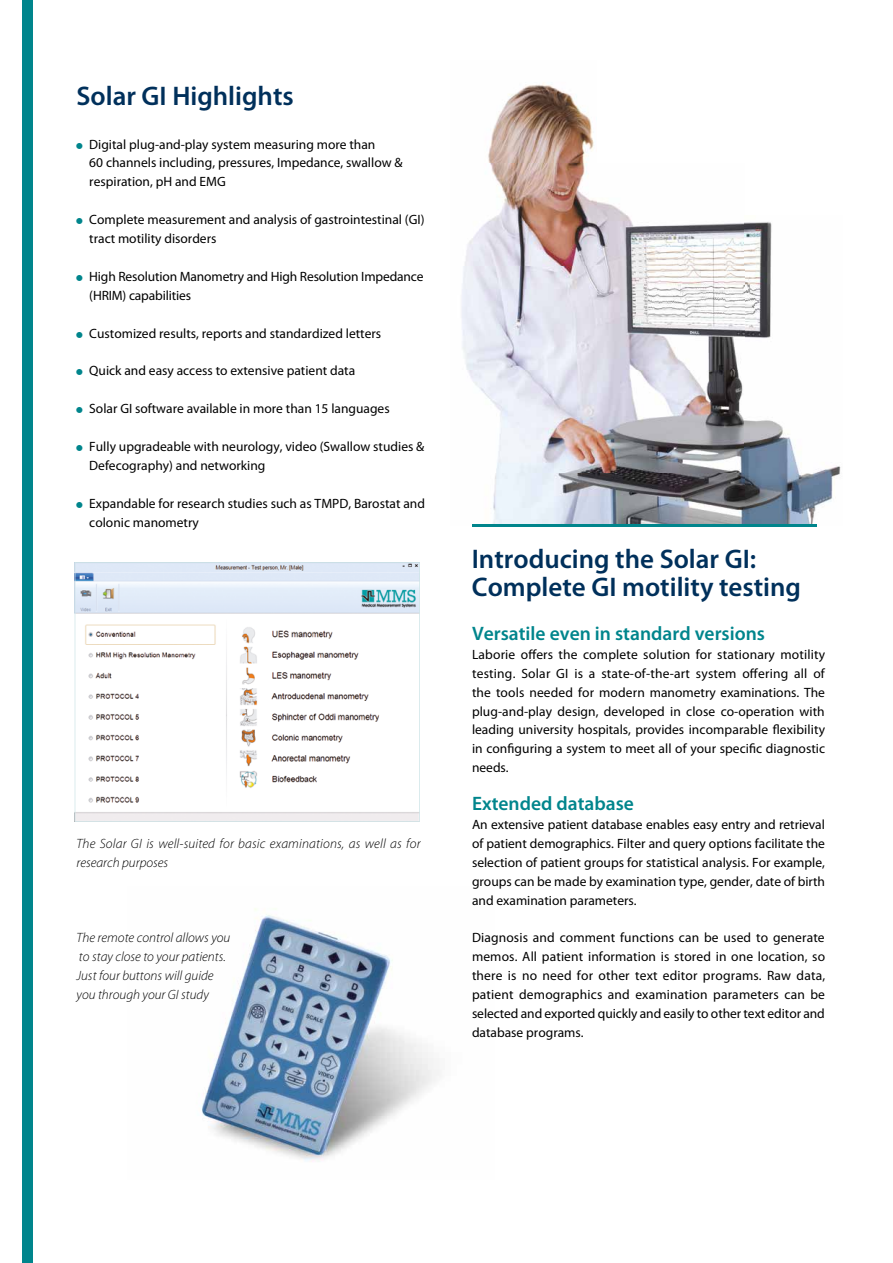
<style>
.page{position:relative;width:893px;height:1263px;background:#fff}
.page>*{position:absolute;margin:0;border:0;box-sizing:border-box;transform-origin:0 0}
.t1{font:600 27px/28.5px "Myriad Pro";color:#00305b}
.t2{font:600 19.5px "Myriad Pro";color:#00858c}
.t3{font:13.5px/18.9px "Myriad Pro";color:#000}
.t4{font:italic 300 13.5px/18.9px "Myriad Pro";color:#000}
</style>
<div class="page">
<img style="left:202px;top:908px;width:238px;height:254px">
<img style="left:461px;top:82px;width:380px;height:444px">
<div style="left:23px;top:0;width:10px;height:1263px;background:#00858c"></div>
<hr style="left:472px;top:524px;width:344px;height:2px;background:#00858c">
<svg style="left:75px;top:562px;width:345px;height:260px"></svg>
<h1 class="t1" style="left:77px;top:82px;width:219px">Solar GI Highlights</h1>
<p class="t3" style="left:89px;top:135px;width:315px">Digital plug-and-play system measuring more than<br>60 channels including, pressures, Impedance, swallow &amp; respiration, pH and EMG</p>
<p class="t3" style="left:89px;top:210px;width:337px">Complete measurement and analysis of gastrointestinal (GI) tract motility disorders</p>
<p class="t3" style="left:89px;top:267px;width:336px">High Resolution Manometry and High Resolution Impedance (HRIM) capabilities</p>
<p class="t3" style="left:89px;top:324px;width:293px">Customized results, reports and standardized letters</p>
<p class="t3" style="left:89px;top:362px;width:267px">Quick and easy access to extensive patient data</p>
<p class="t3" style="left:89px;top:399px;width:302px">Solar GI software available in more than 15 languages</p>
<p class="t3" style="left:89px;top:437px;width:337px">Fully upgradeable with neurology, video (Swallow studies &amp;<br>Defecography) and networking</p>
<p class="t3" style="left:89px;top:494px;width:337px">Expandable for research studies such as TMPD, Barostat and colonic manometry</p>
<p class="t4" style="left:77px;top:834px;width:346px">The Solar GI is well-suited for basic examinations, as well as for research purposes</p>
<p class="t4" style="left:77px;top:929px;width:155px">The remote control allows you to stay close to your patients.<br>Just four buttons will guide you through your GI study</p>
<h1 class="t1" style="left:472px;top:545px;width:331px">Introducing the Solar GI:<br>Complete GI motility testing</h1>
<h2 class="t2" style="left:472px;top:623px;width:295px">Versatile even in standard versions</h2>
<p class="t3" style="left:472px;top:645px;width:355px;text-align:justify">Laborie offers the complete solution for stationary motility testing. Solar GI is a state-of-the-art system offering all of the tools needed for modern manometry examinations. The plug-and-play design, developed in close co-operation with leading university hospitals, provides incomparable flexibility in configuring a system to meet all of your specific diagnostic needs.</p>
<h2 class="t2" style="left:472px;top:793px;width:163px">Extended database</h2>
<p class="t3" style="left:472px;top:815px;width:354px;text-align:justify">An extensive patient database enables easy entry and retrieval of patient demographics. Filter and query options facilitate the selection of patient groups for statistical analysis. For example, groups can be made by examination type, gender, date of birth and examination parameters.</p>
<p class="t3" style="left:472px;top:929px;width:355px;text-align:justify">Diagnosis and comment functions can be used to generate memos. All patient information is stored in one location, so there is no need for other text editor programs. Raw data, patient demographics and examination parameters can be selected and exported quickly and easily to other text editor and database programs.</p>
</div>
